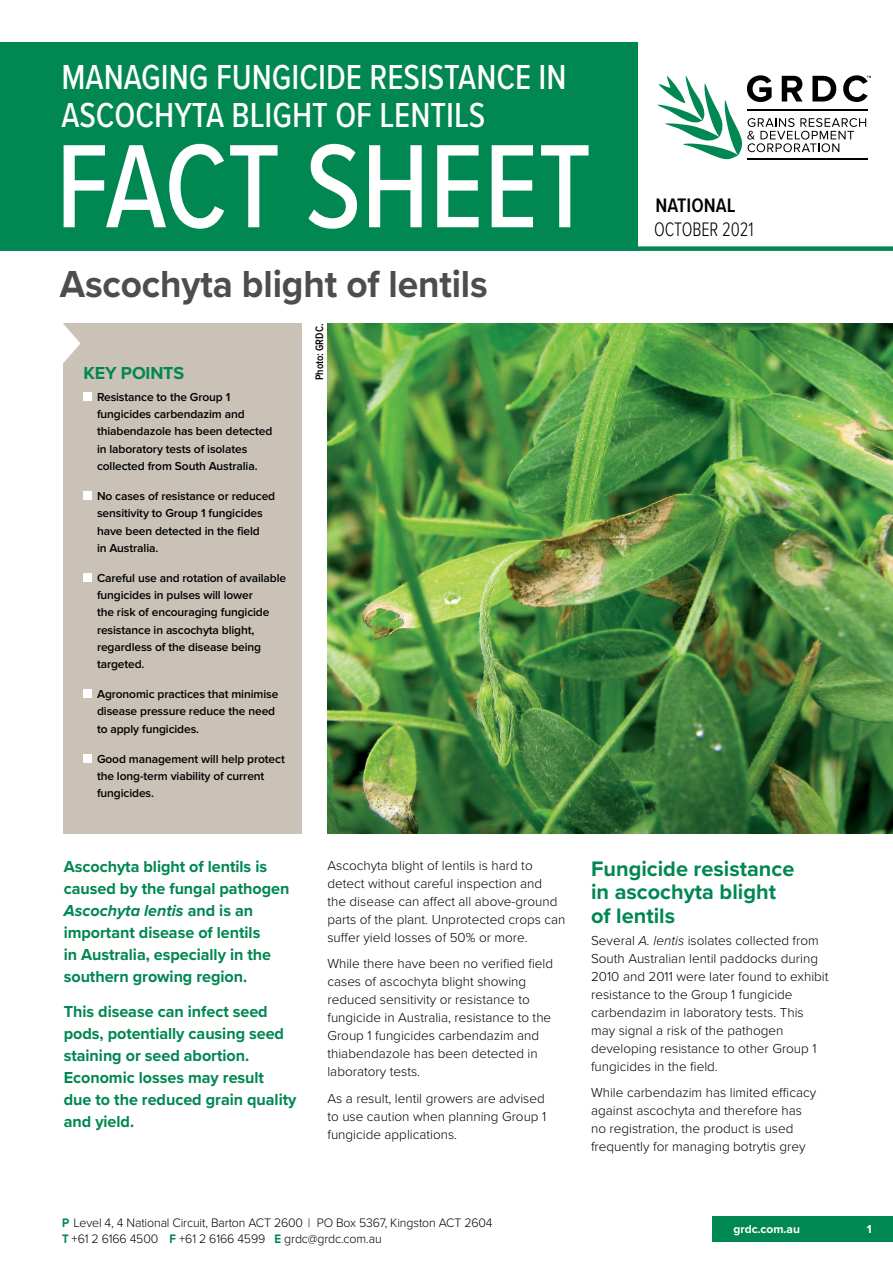
<style>
.page{position:relative;width:893px;height:1263px;background:#fff}
.page>*{position:absolute;margin:0;border:0;box-sizing:border-box;transform-origin:0 0}
.t1{font:500 123px "Proxima Nova Cond";color:#fff;scale:.95 1}
.t2{font:700 39px "Proxima Nova";letter-spacing:-.005em;color:#4d4d4f;scale:.95 1}
.t3{font:500 36px/37.5px "Proxima Nova Cond";color:#fff;scale:.96 1}
.t4{font:700 21.75px/23.2px "Proxima Nova";color:#008752}
.t5{font:300 20.25px "Proxima Nova Cond";letter-spacing:-.005em;color:#000;scale:.9 1}
.t6{font:600 20.25px "Proxima Nova Cond";color:#000}
.t7{font:700 18px "Proxima Nova";letter-spacing:-.01em;color:#008752}
.t8{font:700 16.5px/22px "Proxima Nova";letter-spacing:-.005em;color:#008752}
.t9{font:300 13.5px/18px "Proxima Nova";color:#000}
.t10{font:300 12.75px/16px "Proxima Nova";letter-spacing:-.01em;color:#000}
.t11{font:600 12px/17.2px "Proxima Nova";letter-spacing:-.01em;color:#000}
.t12{font:700 12px "Proxima Nova";letter-spacing:-.005em;color:#fff}
.t13{font:600 11.25px "Proxima Nova Cond";letter-spacing:-.005em;color:#000}
.s1{font-style:italic}
.s2{font-weight:700;color:#008752}
</style>
<div class="page">
<div style="left:64px;top:323px;width:238px;height:510px;background:#cac2b7"></div>
<svg style="left:63px;top:323px;width:18px;height:44px"></svg>
<div style="left:84px;top:392px;width:8px;height:9px;background:#fff"></div>
<div style="left:84px;top:491px;width:8px;height:9px;background:#fff"></div>
<div style="left:84px;top:573px;width:8px;height:9px;background:#fff"></div>
<div style="left:84px;top:689px;width:8px;height:9px;background:#fff"></div>
<div style="left:84px;top:754px;width:8px;height:8px;background:#fff"></div>
<img style="left:327px;top:324px;width:566px;height:509px">
<div style="left:712px;top:1216px;width:181px;height:26px;background:#008752"></div>
<div style="left:0;top:43px;width:637px;height:208px;background:#008752"></div>
<div style="left:621px;top:246px;width:272px;height:5px;background:#008752"></div>
<svg style="left:657px;top:75px;width:214px;height:85px"></svg>
<h3 class="t3" style="left:62px;top:57px;width:528px">MANAGING FUNGICIDE RESISTANCE IN<br>ASCOCHYTA BLIGHT OF LENTILS</h3>
<h1 class="t1" style="left:56px;top:96px;width:565px">FACT SHEET</h1>
<h2 class="t2" style="left:60px;top:255px;width:452px">Ascochyta blight of lentils</h2>
<p class="t13" style="left:311px;top:380px;width:58px;rotate:-90deg">Photo: GRDC.</p>
<h3 class="t7" style="left:84px;top:359px;width:102px">KEY POINTS</h3>
<p class="t11" style="left:97px;top:389px;width:177px">Resistance to the Group 1 fungicides carbendazim and thiabendazole has been detected in laboratory tests of isolates collected from South Australia.</p>
<p class="t11" style="left:97px;top:488px;width:180px">No cases of resistance or reduced sensitivity to Group 1 fungicides have been detected in the field<br>in Australia.</p>
<p class="t11" style="left:97px;top:570px;width:191px">Careful use and rotation of available fungicides in pulses will lower<br>the risk of encouraging fungicide resistance in ascochyta blight, regardless of the disease being targeted.</p>
<p class="t11" style="left:97px;top:686px;width:183px">Agronomic practices that minimise disease pressure reduce the need to apply fungicides.</p>
<p class="t11" style="left:97px;top:750px;width:189px">Good management will help protect the long-term viability of current fungicides.</p>
<h3 class="t6" style="left:655px;top:190px;width:82px">NATIONAL</h3>
<h3 class="t5" style="left:654px;top:218px;width:112px">OCTOBER 2021</h3>
<p class="t8" style="left:64px;top:855px;width:227px">Ascochyta blight of lentils is caused by the fungal pathogen<br><span class="s1">Ascochyta lentis</span> and is an important disease of lentils<br>in Australia, especially in the southern growing region.</p>
<p class="t8" style="left:64px;top:1000px;width:234px">This disease can infect seed pods, potentially causing seed staining or seed abortion.<br>Economic losses may result<br>due to the reduced grain quality and yield.</p>
<p class="t9" style="left:327px;top:855px;width:240px">Ascochyta blight of lentils is hard to detect without careful inspection and<br>the disease can affect all above-ground parts of the plant. Unprotected crops can suffer yield losses of 50% or more.</p>
<p class="t9" style="left:327px;top:954px;width:227px">While there have been no verified field cases of ascochyta blight showing reduced sensitivity or resistance to fungicide in Australia, resistance to the Group 1 fungicides carbendazim and thiabendazole has been detected in laboratory tests.</p>
<p class="t9" style="left:327px;top:1088px;width:220px;text-align:justify">As a result, lentil growers are advised to use caution when planning Group 1 fungicide applications.</p>
<p class="t10" style="left:62px;top:1213px;width:432px"><span class="s2">P</span> Level 4, 4 National Circuit, Barton ACT 2600 | PO Box 5367, Kingston ACT 2604<br><span class="s2">T</span> +61 2 6166 4500 <span class="s2">F</span> +61 2 6166 4599 <span class="s2">E</span> grdc@grdc.com.au</p>
<h3 class="t4" style="left:591px;top:857px;width:205px">Fungicide resistance in ascochyta blight of lentils</h3>
<p class="t9" style="left:591px;top:931px;width:239px">Several <span class="s1">A. lentis</span> isolates collected from South Australian lentil paddocks during 2010 and 2011 were later found to exhibit resistance to the Group 1 fungicide carbendazim in laboratory tests. This may signal a risk of the pathogen developing resistance to other Group 1 fungicides in the field.</p>
<p class="t9" style="left:591px;top:1083px;width:227px">While carbendazim has limited efficacy against ascochyta and therefore has no registration, the product is used frequently for managing botrytis grey</p>
<p class="t12" style="left:733px;top:1220px;width:68px">grdc.com.au</p>
<p class="t12" style="left:867px;top:1220px;width:6px">1</p>
</div>
